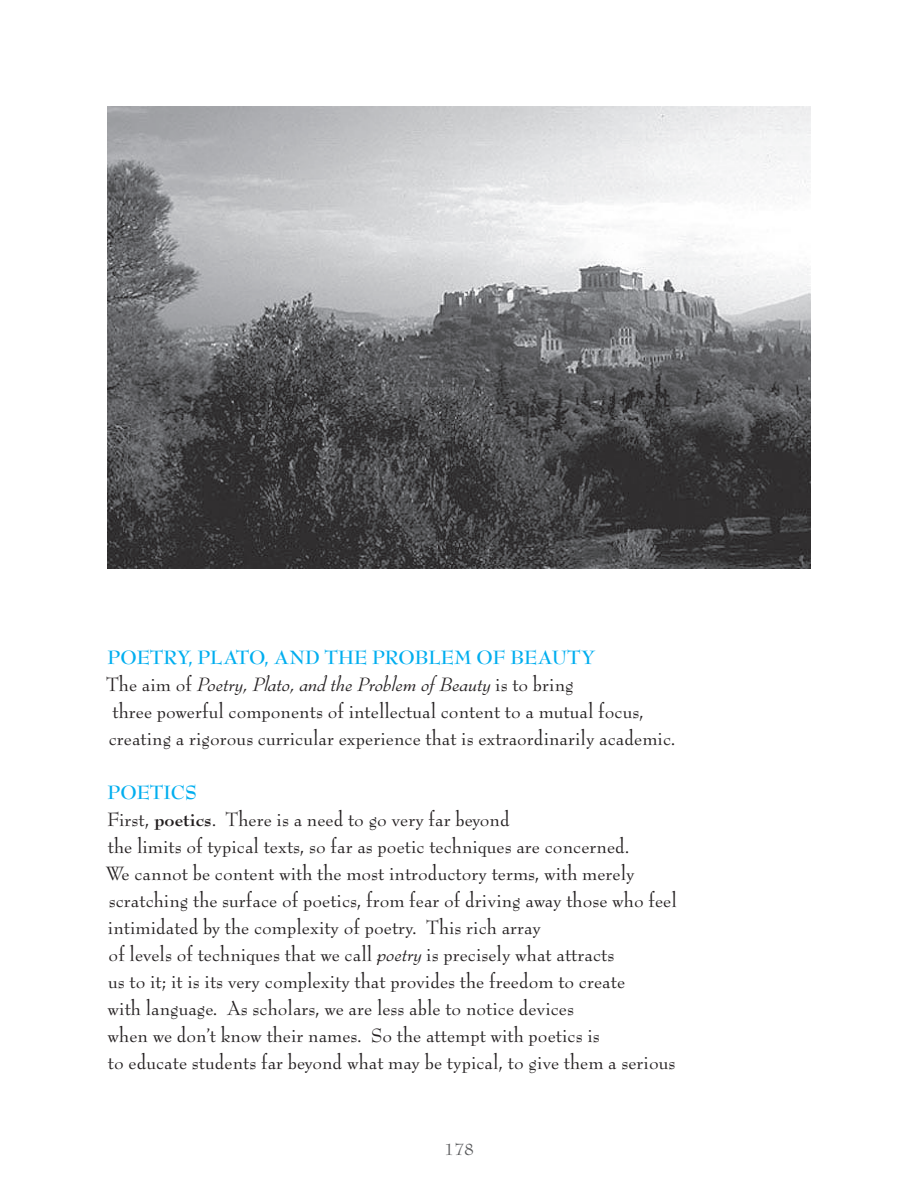
<style>
.page{position:relative;width:918px;height:1188px;background:#fff}
.page>*{position:absolute;margin:0;border:0;box-sizing:border-box;transform-origin:0 0}
.t1{font:21px/27px "Bernhard Modern";color:#231f20}
.t2{font:italic 21px "Bernhard Modern";color:#231f20}
.t3{font:700 21px "Bernhard Modern";color:#00aeef}
.t4{font:18px "Bernhard Modern";color:#57585a}
.s1{font-style:normal}
.s2{font-weight:700;color:#00aeef}
.s3{font-weight:700}
.s4{font-style:italic}
</style>
<div class="page">
<img style="left:107px;top:106px;width:704px;height:463px">
<p class="t3" style="left:108px;top:646px;width:490px">POETRY, PLATO, AND THE PROBLEM OF BEAUTY</p>
<p class="t2" style="left:106px;top:673px;width:469px"><span class="s1">The aim of</span> Poetry, Plato, and the Problem of Beauty <span class="s1">is to bring</span></p>
<p class="t1" style="left:113px;top:698px;width:533px">three powerful components of intellectual content to a mutual focus,</p>
<p class="t1" style="left:109px;top:725px;width:568px">creating a rigorous curricular experience that is extraordinarily academic.</p>
<p class="t1" style="left:106px;top:779px;width:572px"><span class="s2">POETICS<br></span>First, <span class="s3">poetics</span>. There is a need to go very far beyond<br>the limits of typical texts, so far as poetic techniques are concerned.<br>We cannot be content with the most introductory terms, with merely scratching the surface of poetics, from fear of driving away those who feel intimidated by the complexity of poetry. This rich array<br>of levels of techniques that we call <span class="s4">poetry</span> is precisely what attracts<br>us to it; it is its very complexity that provides the freedom to create<br>with language. As scholars, we are less able to notice devices<br>when we don’t know their names. So the attempt with poetics is<br>to educate students far beyond what may be typical, to give them a serious</p>
<p class="t4" style="left:444px;top:1139px;width:32px">178</p>
</div>
